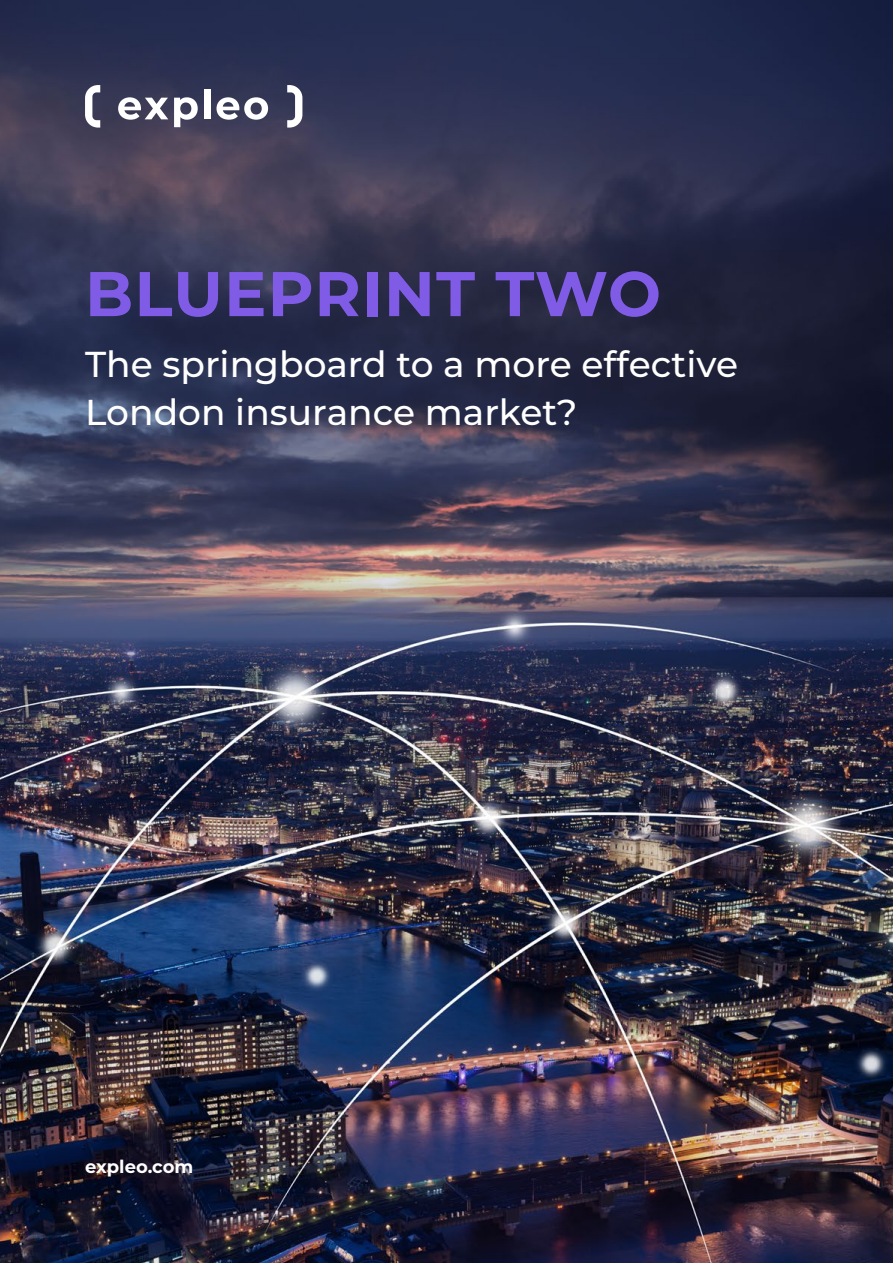
<style>
.page{position:relative;width:893px;height:1263px;background:#fff}
.page>*{position:absolute;margin:0;border:0;box-sizing:border-box;transform-origin:0 0}
.t1{font:700 63px "Montserrat";letter-spacing:.02em;color:#805ce6}
.t2{font:500 36px/48px "Montserrat";color:#fff}
.t3{font:700 18px "Montserrat";color:#fff}
</style>
<div class="page">
<img style="left:0;top:0;width:893px;height:1263px">
<svg style="left:85px;top:85px;width:15px;height:43px"></svg>
<svg style="left:287px;top:85px;width:15px;height:43px"></svg>
<svg style="left:118px;top:97px;width:50px;height:23px"></svg>
<svg style="left:174px;top:97px;width:24px;height:30px"></svg>
<div style="left:204px;top:89px;width:6px;height:30px;background:#fff"></div>
<svg style="left:216px;top:97px;width:52px;height:23px"></svg>
<h1 class="t1" style="left:85px;top:248px;width:577px">BLUEPRINT TWO</h1>
<p class="t2" style="left:85px;top:339px;width:655px">The springboard to a more effective<br>London insurance market?</p>
<p class="t3" style="left:85px;top:1153px;width:110px">expleo.com</p>
</div>
